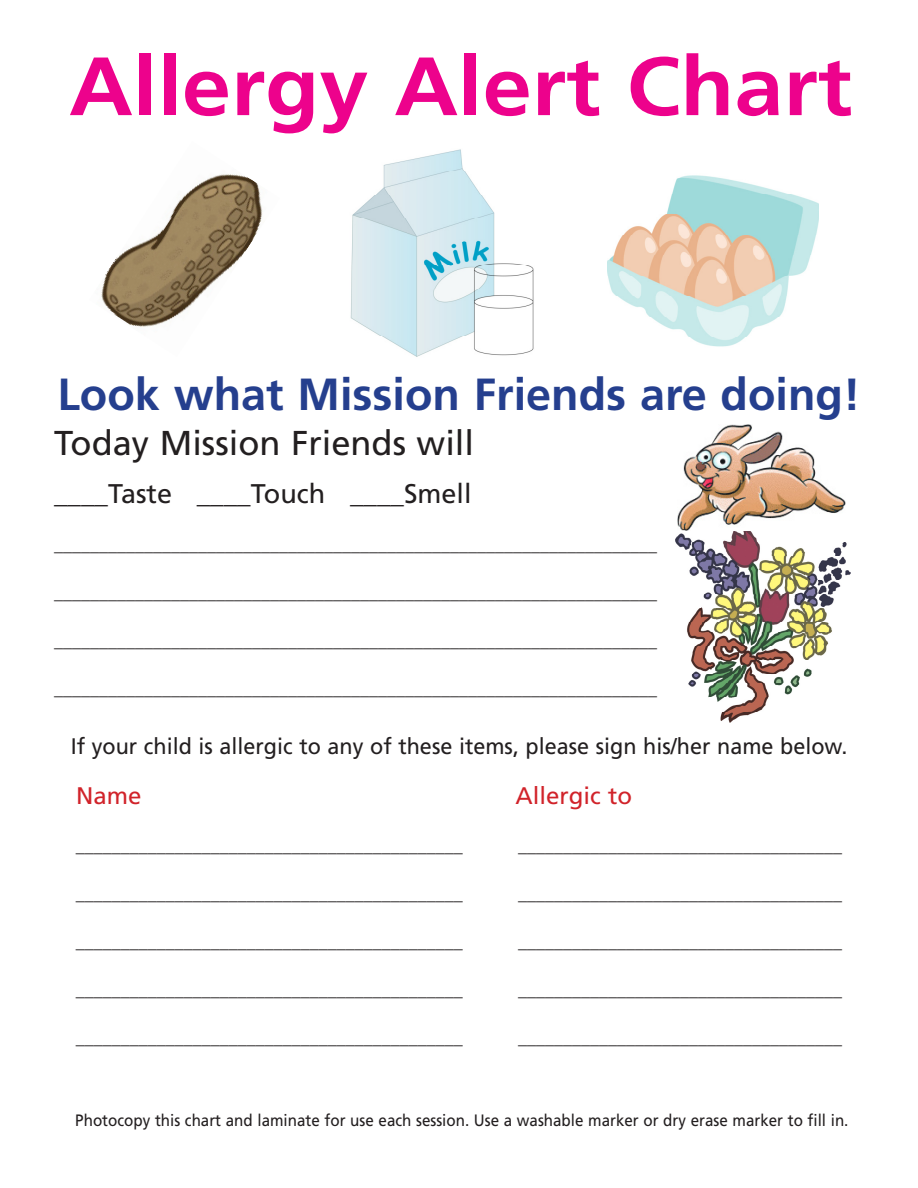
<style>
.page{position:relative;width:918px;height:1188px;background:#fff}
.page>*{position:absolute;margin:0;border:0;box-sizing:border-box;transform-origin:0 0}
.t1{font:700 82.5px "Frutiger";color:#ed028c;scale:1.07 1}
.t2{font:700 45px "Frutiger";color:#253f8e}
.t3{font:34.5px "Frutiger";color:#231f20}
.t4{font:27px "Frutiger";color:#231f20}
.t5{font:24px "Frutiger";color:#d1232a}
.t6{font:22.5px "Frutiger";color:#231f20;scale:.96 1}
.t7{font:18px "Frutiger";color:#231f20}
.t8{font:16.5px "Frutiger";color:#231f20;scale:.92 1}
</style>
<div class="page">
<img style="left:101px;top:174px;width:162px;height:153px">
<img style="left:675px;top:530px;width:175px;height:192px">
<img style="left:678px;top:424px;width:167px;height:106px">
<img style="left:350px;top:149px;width:184px;height:208px">
<img style="left:608px;top:175px;width:211px;height:172px">
<p class="t1" style="left:69px;top:38px;width:733px">Allergy Alert Chart</p>
<p class="t2" style="left:57px;top:368px;width:805px">Look what Mission Friends are doing!</p>
<p class="t3" style="left:54px;top:423px;width:422px">Today Mission Friends will</p>
<p class="t4" style="left:54px;top:478px;width:419px">____Taste ____Touch ____Smell</p>
<p class="t7" style="left:54px;top:534px;width:604px">___________________________________________________________________</p>
<p class="t7" style="left:54px;top:582px;width:604px">___________________________________________________________________</p>
<p class="t7" style="left:54px;top:630px;width:604px">___________________________________________________________________</p>
<p class="t7" style="left:54px;top:678px;width:604px">___________________________________________________________________</p>
<p class="t6" style="left:71px;top:733px;width:811px">If your child is allergic to any of these items, please sign his/her name below.</p>
<p class="t5" style="left:76px;top:782px;width:67px">Name</p>
<p class="t5" style="left:515px;top:782px;width:118px">Allergic to</p>
<p class="t7" style="left:76px;top:835px;width:389px">___________________________________________</p>
<p class="t7" style="left:518px;top:835px;width:325px">____________________________________</p>
<p class="t7" style="left:76px;top:883px;width:389px">___________________________________________</p>
<p class="t7" style="left:518px;top:883px;width:325px">____________________________________</p>
<p class="t7" style="left:76px;top:931px;width:389px">___________________________________________</p>
<p class="t7" style="left:518px;top:931px;width:325px">____________________________________</p>
<p class="t7" style="left:76px;top:979px;width:389px">___________________________________________</p>
<p class="t7" style="left:518px;top:979px;width:325px">____________________________________</p>
<p class="t7" style="left:76px;top:1027px;width:389px">___________________________________________</p>
<p class="t7" style="left:518px;top:1027px;width:325px">____________________________________</p>
<p class="t8" style="left:75px;top:1110px;width:842px">Photocopy this chart and laminate for use each session. Use a washable marker or dry erase marker to fill in.</p>
</div>
